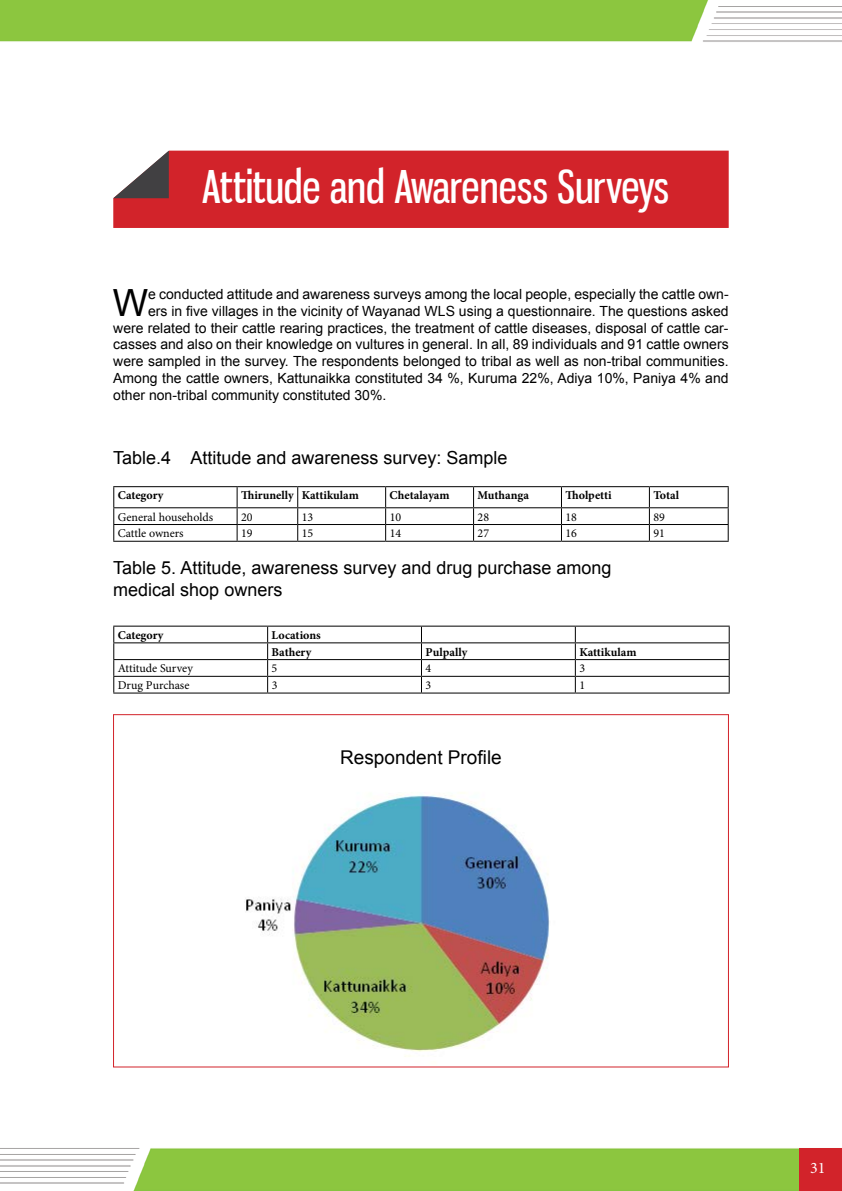
<style>
.page{position:relative;width:842px;height:1191px;background:#fff}
.page>*{position:absolute;margin:0;border:0;box-sizing:border-box;transform-origin:0 0}
.t1{font:44px "Gnuolane Rg";color:#fff}
.t2{font:37.5px "Arial";color:#000}
.t3{font:19px "Arial";color:#000}
.t4{font:18px/21.6px "Arial";color:#000}
.t5{font:16px "Minion Pro";color:#fff}
.t6{font:14px "Arial";color:#000}
.t7{font:700 12px/16.7px "Minion Pro";color:#000}
.t8{font:12px "Minion Pro";color:#000}
</style>
<div class="page">
<img style="left:0;top:0;width:842px;height:1191px">
<div style="left:113px;top:151px;width:616px;height:77px;background:#d2232a"></div>
<svg style="left:113px;top:151px;width:56px;height:47px"></svg>
<hr style="left:113px;top:486px;width:124px;height:1px;background:#000">
<hr style="left:237px;top:486px;width:61px;height:1px;background:#000">
<hr style="left:298px;top:486px;width:88px;height:1px;background:#000">
<hr style="left:386px;top:486px;width:88px;height:1px;background:#000">
<hr style="left:474px;top:486px;width:87px;height:1px;background:#000">
<hr style="left:561px;top:486px;width:88px;height:1px;background:#000">
<hr style="left:649px;top:486px;width:80px;height:1px;background:#000">
<hr style="left:113px;top:507px;width:124px;height:1px;background:#000">
<hr style="left:237px;top:507px;width:61px;height:1px;background:#000">
<hr style="left:298px;top:507px;width:88px;height:1px;background:#000">
<hr style="left:386px;top:507px;width:88px;height:1px;background:#000">
<hr style="left:474px;top:507px;width:87px;height:1px;background:#000">
<hr style="left:561px;top:507px;width:88px;height:1px;background:#000">
<hr style="left:649px;top:507px;width:80px;height:1px;background:#000">
<hr style="left:113px;top:524px;width:124px;height:1px;background:#000">
<svg style="left:113px;top:487px;width:1px;height:54px"></svg>
<hr style="left:237px;top:524px;width:61px;height:1px;background:#000">
<svg style="left:237px;top:487px;width:1px;height:54px"></svg>
<hr style="left:298px;top:524px;width:88px;height:1px;background:#000">
<svg style="left:297px;top:487px;width:1px;height:54px"></svg>
<hr style="left:386px;top:524px;width:88px;height:1px;background:#000">
<svg style="left:385px;top:487px;width:1px;height:54px"></svg>
<hr style="left:474px;top:524px;width:87px;height:1px;background:#000">
<svg style="left:473px;top:487px;width:1px;height:54px"></svg>
<hr style="left:561px;top:524px;width:88px;height:1px;background:#000">
<svg style="left:561px;top:487px;width:1px;height:54px"></svg>
<hr style="left:649px;top:524px;width:80px;height:1px;background:#000">
<svg style="left:649px;top:487px;width:1px;height:54px"></svg>
<svg style="left:728px;top:487px;width:1px;height:54px"></svg>
<hr style="left:113px;top:541px;width:124px;height:1px;background:#000">
<hr style="left:237px;top:541px;width:61px;height:1px;background:#000">
<hr style="left:298px;top:541px;width:88px;height:1px;background:#000">
<hr style="left:386px;top:541px;width:88px;height:1px;background:#000">
<hr style="left:474px;top:541px;width:87px;height:1px;background:#000">
<hr style="left:561px;top:541px;width:88px;height:1px;background:#000">
<hr style="left:649px;top:541px;width:80px;height:1px;background:#000">
<hr style="left:113px;top:625px;width:155px;height:1px;background:#000">
<hr style="left:268px;top:625px;width:153px;height:1px;background:#000">
<hr style="left:421px;top:625px;width:154px;height:1px;background:#000">
<hr style="left:575px;top:625px;width:155px;height:1px;background:#000">
<hr style="left:113px;top:642px;width:155px;height:1px;background:#000">
<hr style="left:268px;top:642px;width:153px;height:1px;background:#000">
<hr style="left:421px;top:642px;width:154px;height:1px;background:#000">
<hr style="left:575px;top:642px;width:155px;height:1px;background:#000">
<hr style="left:113px;top:659px;width:155px;height:1px;background:#000">
<hr style="left:268px;top:659px;width:153px;height:1px;background:#000">
<hr style="left:421px;top:659px;width:154px;height:1px;background:#000">
<hr style="left:575px;top:659px;width:155px;height:1px;background:#000">
<hr style="left:113px;top:676px;width:155px;height:1px;background:#000">
<svg style="left:113px;top:626px;width:1px;height:66px"></svg>
<hr style="left:268px;top:676px;width:153px;height:1px;background:#000">
<svg style="left:267px;top:626px;width:1px;height:66px"></svg>
<hr style="left:421px;top:676px;width:154px;height:1px;background:#000">
<svg style="left:421px;top:626px;width:1px;height:66px"></svg>
<hr style="left:575px;top:676px;width:155px;height:1px;background:#000">
<svg style="left:575px;top:626px;width:1px;height:66px"></svg>
<svg style="left:729px;top:626px;width:1px;height:66px"></svg>
<hr style="left:113px;top:692px;width:155px;height:1px;background:#000">
<hr style="left:268px;top:692px;width:153px;height:1px;background:#000">
<hr style="left:421px;top:692px;width:154px;height:1px;background:#000">
<hr style="left:575px;top:692px;width:155px;height:1px;background:#000">
<img style="left:121px;top:783px;width:593px;height:294px">
<div style="left:799px;top:1148px;width:43px;height:43px;background:#d2232a"></div>
<h1 class="t1" style="left:202px;top:161px;width:469px">Attitude and Awareness Surveys</h1>
<h2 class="t2" style="left:113px;top:277px;width:37px">W</h2>
<p class="t6" style="left:148px;top:284px;width:582px">e conducted attitude and awareness surveys among the local people, especially the cattle own-</p>
<p class="t6" style="left:148px;top:301px;width:582px">ers in five villages in the vicinity of Wayanad WLS using a questionnaire. The questions asked</p>
<p class="t6" style="left:113px;top:318px;width:617px">were related to their cattle rearing practices, the treatment of cattle diseases, disposal of cattle car-</p>
<p class="t6" style="left:113px;top:335px;width:617px">casses and also on their knowledge on vultures in general. In all, 89 individuals and 91 cattle owners</p>
<p class="t6" style="left:113px;top:352px;width:617px">were sampled in the survey. The respondents belonged to tribal as well as non-tribal communities.</p>
<p class="t6" style="left:113px;top:368px;width:617px">Among the cattle owners, Kattunaikka constituted 34 %, Kuruma 22%, Adiya 10%, Paniya 4% and</p>
<p class="t6" style="left:113px;top:385px;width:275px">other non-tribal community constituted 30%.</p>
<p class="t4" style="left:113px;top:447px;width:396px">Table.4 Attitude and awareness survey: Sample</p>
<p class="t7" style="left:118px;top:487px;width:47px">Category</p>
<p class="t7" style="left:241px;top:487px;width:119px">Thirunelly Kattikulam</p>
<p class="t7" style="left:390px;top:487px;width:61px">Chetalayam</p>
<p class="t7" style="left:478px;top:487px;width:53px">Muthanga</p>
<p class="t7" style="left:565px;top:487px;width:48px">Tholpetti</p>
<p class="t7" style="left:653px;top:487px;width:27px">Total</p>
<p class="t8" style="left:118px;top:508px;width:97px">General households</p>
<p class="t8" style="left:241px;top:508px;width:13px">20</p>
<p class="t8" style="left:302px;top:508px;width:13px">13</p>
<p class="t8" style="left:390px;top:508px;width:13px">10</p>
<p class="t8" style="left:478px;top:508px;width:13px">28</p>
<p class="t8" style="left:565px;top:508px;width:13px">18</p>
<p class="t8" style="left:653px;top:508px;width:13px">89</p>
<p class="t8" style="left:118px;top:525px;width:67px">Cattle owners</p>
<p class="t8" style="left:241px;top:525px;width:13px">19</p>
<p class="t8" style="left:302px;top:525px;width:13px">15</p>
<p class="t8" style="left:390px;top:525px;width:13px">14</p>
<p class="t8" style="left:478px;top:525px;width:13px">27</p>
<p class="t8" style="left:565px;top:525px;width:13px">16</p>
<p class="t8" style="left:653px;top:525px;width:13px">91</p>
<p class="t4" style="left:113px;top:557px;width:500px">Table 5. Attitude, awareness survey and drug purchase among medical shop owners</p>
<p class="t7" style="left:118px;top:626px;width:47px">Category</p>
<p class="t7" style="left:272px;top:626px;width:51px">Locations<br>Bathery</p>
<p class="t7" style="left:425px;top:643px;width:43px">Pulpally</p>
<p class="t7" style="left:579px;top:643px;width:59px">Kattikulam</p>
<p class="t8" style="left:118px;top:660px;width:77px">Attitude Survey</p>
<p class="t8" style="left:272px;top:660px;width:7px">5</p>
<p class="t8" style="left:425px;top:660px;width:7px">4</p>
<p class="t8" style="left:579px;top:660px;width:7px">3</p>
<p class="t8" style="left:118px;top:677px;width:73px">Drug Purchase</p>
<p class="t8" style="left:272px;top:677px;width:7px">3</p>
<p class="t8" style="left:425px;top:677px;width:7px">3</p>
<p class="t8" style="left:579px;top:677px;width:7px">1</p>
<h3 class="t3" style="left:340px;top:744px;width:163px">Respondent Profile</h3>
<p class="t5" style="left:810px;top:1157px;width:17px">31</p>
</div>
